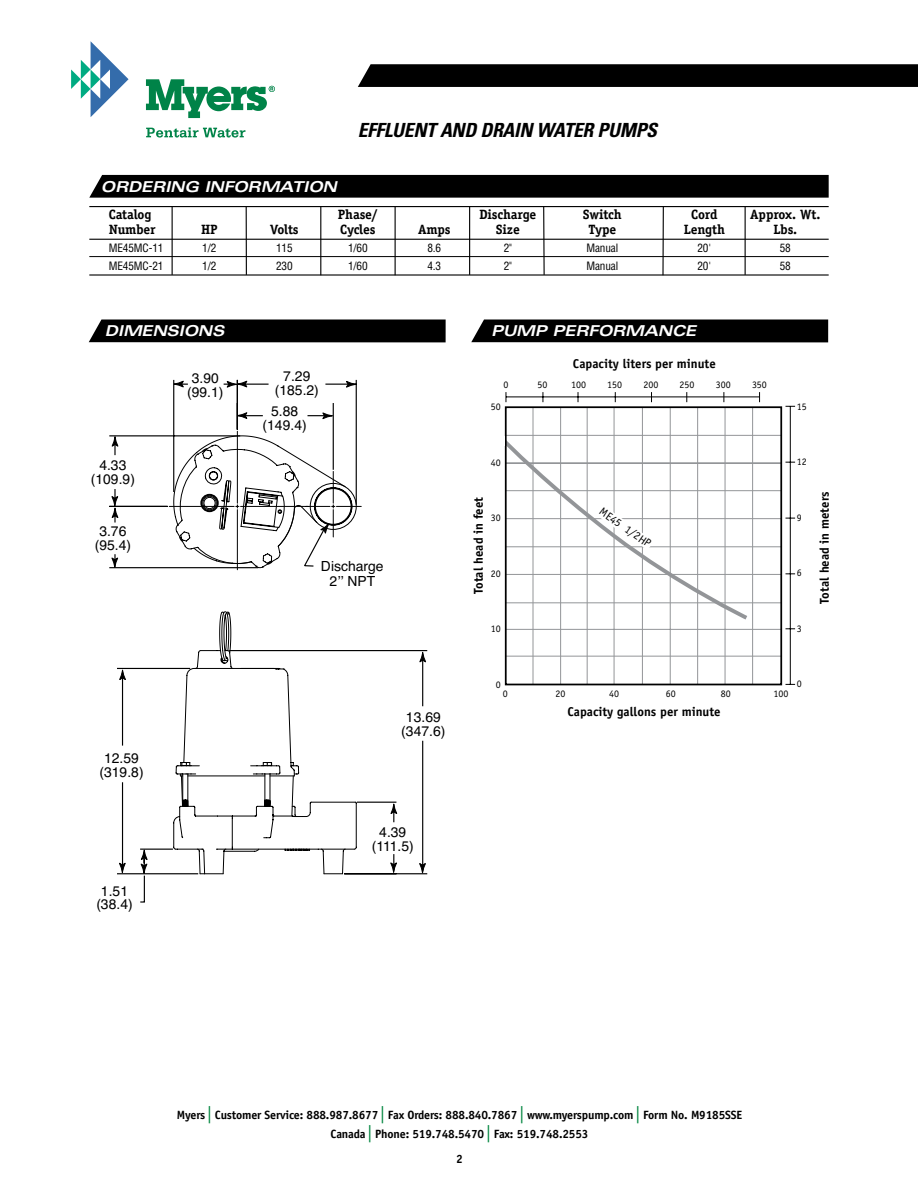
<style>
.page{position:relative;width:918px;height:1188px;background:#fff}
.page>*{position:absolute;margin:0;border:0;box-sizing:border-box;transform-origin:0 0}
.t1{font:italic 700 condensed 19.5px "Univers";letter-spacing:-.015em;color:#000}
.t2{font:italic 700 expanded 15px "Univers";letter-spacing:-.02em;color:#fff}
.t3{font:13.95px/14px "Helvetica";color:#000;text-align:center}
.t4{font:700 13.5px "Officina Serif";letter-spacing:-.01em;color:#000}
.t5{font:700 12.75px "Officina Sans";color:#000}
.t6{font:700 12px/19.5px "Officina Sans";letter-spacing:-.015em;color:#000;text-align:center}
.t7{font:11.4px "Officina Sans";color:#000}
.t8{font:condensed 11.25px "Helvetica";letter-spacing:-.01em;color:#000}
.t9{font:9.9px "Officina Sans";color:#000}
.s1{font-size:17.25px;color:#00853f}
</style>
<div class="page">
<svg style="left:146px;top:127px;width:99px;height:11px"></svg>
<svg style="left:71px;top:41px;width:58px;height:76px"></svg>
<svg style="left:146px;top:79px;width:129px;height:39px"></svg>
<svg style="left:358px;top:64px;width:560px;height:23px;background:#060606"></svg>
<div style="left:89px;top:175px;width:740px;height:23px;background:#000"></div>
<hr style="left:89px;top:206px;width:740px;height:1px;background:#000">
<hr style="left:89px;top:239px;width:740px;height:1px;background:#000">
<hr style="left:89px;top:256px;width:740px;height:1px;background:#000">
<hr style="left:89px;top:274px;width:740px;height:2px;background:#000">
<hr style="left:172px;top:206px;width:1px;height:69px;background:#000">
<hr style="left:246px;top:206px;width:1px;height:69px;background:#000">
<hr style="left:320px;top:206px;width:1px;height:69px;background:#000">
<hr style="left:395px;top:206px;width:1px;height:69px;background:#000">
<hr style="left:469px;top:206px;width:1px;height:69px;background:#000">
<hr style="left:543px;top:206px;width:2px;height:69px;background:#000">
<hr style="left:662px;top:206px;width:2px;height:69px;background:#000">
<hr style="left:745px;top:207px;width:1px;height:68px;background:#000">
<hr style="left:506px;top:397px;width:254px;height:1px;background:#000">
<hr style="left:790px;top:407px;width:1px;height:277px;background:#000">
<hr style="left:506px;top:603px;width:276px;height:1px;background:#939598">
<hr style="left:506px;top:656px;width:276px;height:1px;background:#939598">
<hr style="left:670px;top:408px;width:1px;height:276px;background:#939598">
<hr style="left:725px;top:408px;width:1px;height:276px;background:#939598">
<hr style="left:614px;top:408px;width:1px;height:276px;background:#939598">
<hr style="left:506px;top:629px;width:275px;height:1px;background:#939598">
<hr style="left:506px;top:547px;width:276px;height:1px;background:#939598">
<hr style="left:506px;top:574px;width:275px;height:1px;background:#939598">
<hr style="left:506px;top:490px;width:276px;height:1px;background:#939598">
<hr style="left:506px;top:435px;width:276px;height:1px;background:#939598">
<hr style="left:506px;top:518px;width:275px;height:1px;background:#939598">
<hr style="left:506px;top:463px;width:275px;height:1px;background:#939598">
<hr style="left:533px;top:407px;width:1px;height:277px;background:#939598">
<hr style="left:587px;top:407px;width:1px;height:277px;background:#939598">
<hr style="left:642px;top:407px;width:1px;height:277px;background:#939598">
<hr style="left:697px;top:407px;width:1px;height:277px;background:#939598">
<hr style="left:752px;top:407px;width:1px;height:277px;background:#939598">
<hr style="left:560px;top:408px;width:1px;height:276px;background:#939598">
<svg style="left:504px;top:437px;width:246px;height:185px"></svg>
<div style="left:505px;top:406px;width:277px;height:279px;border:2px solid #000"></div>
<div style="left:499px;top:437px;width:6px;height:9px;background:#fff"></div>
<svg style="left:109px;top:379px;width:248px;height:190px"></svg>
<svg style="left:168px;top:431px;width:194px;height:237px"></svg>
<svg style="left:173px;top:611px;width:184px;height:264px"></svg>
<hr style="left:357px;top:802px;width:39px;height:1px;background:#000">
<hr style="left:344px;top:873px;width:83px;height:1px;background:#000">
<hr style="left:229px;top:650px;width:198px;height:1px;background:#000">
<hr style="left:117px;top:668px;width:73px;height:1px;background:#000">
<hr style="left:117px;top:873px;width:81px;height:1px;background:#000">
<hr style="left:140px;top:849px;width:33px;height:1px;background:#000">
<hr style="left:122px;top:675px;width:1px;height:71px;background:#000">
<hr style="left:122px;top:782px;width:1px;height:86px;background:#000">
<svg style="left:119px;top:667px;width:7px;height:14px"></svg>
<svg style="left:119px;top:862px;width:7px;height:13px"></svg>
<svg style="left:140px;top:848px;width:8px;height:55px"></svg>
<svg style="left:170px;top:380px;width:14px;height:8px"></svg>
<svg style="left:345px;top:381px;width:12px;height:7px"></svg>
<svg style="left:226px;top:380px;width:22px;height:8px"></svg>
<svg style="left:308px;top:412px;width:28px;height:8px"></svg>
<svg style="left:234px;top:412px;width:29px;height:7px"></svg>
<svg style="left:173px;top:435px;width:184px;height:133px"></svg>
<svg style="left:390px;top:801px;width:7px;height:21px"></svg>
<svg style="left:390px;top:854px;width:7px;height:21px"></svg>
<hr style="left:422px;top:657px;width:1px;height:49px;background:#000">
<hr style="left:422px;top:741px;width:1px;height:127px;background:#000">
<svg style="left:419px;top:651px;width:7px;height:12px"></svg>
<svg style="left:419px;top:862px;width:7px;height:13px"></svg>
<svg style="left:111px;top:433px;width:8px;height:22px"></svg>
<svg style="left:111px;top:489px;width:8px;height:34px"></svg>
<svg style="left:111px;top:554px;width:7px;height:15px"></svg>
<div style="left:89px;top:320px;width:357px;height:22px;background:#000"></div>
<div style="left:471px;top:320px;width:357px;height:22px;background:#000"></div>
<p class="t2" style="left:101px;top:178px;width:237px">ORDERING INFORMATION</p>
<h1 class="t1" style="left:358px;top:118px;width:301px">EFFLUENT AND DRAIN WATER PUMPS</h1>
<p class="t4" style="left:109px;top:206px;width:44px">Catalog</p>
<p class="t4" style="left:338px;top:206px;width:42px">Phase/</p>
<p class="t4" style="left:479px;top:206px;width:58px">Discharge</p>
<p class="t4" style="left:583px;top:206px;width:41px">Switch</p>
<p class="t4" style="left:691px;top:206px;width:28px">Cord</p>
<p class="t4" style="left:750px;top:206px;width:72px">Approx. Wt.</p>
<p class="t4" style="left:109px;top:221px;width:48px">Number</p>
<p class="t4" style="left:201px;top:221px;width:18px">HP</p>
<p class="t4" style="left:270px;top:221px;width:30px">Volts</p>
<p class="t4" style="left:340px;top:221px;width:37px">Cycles</p>
<p class="t4" style="left:418px;top:221px;width:34px">Amps</p>
<p class="t4" style="left:496px;top:221px;width:25px">Size</p>
<p class="t4" style="left:589px;top:221px;width:29px">Type</p>
<p class="t4" style="left:684px;top:221px;width:43px">Length</p>
<p class="t4" style="left:774px;top:221px;width:25px">Lbs.</p>
<p class="t8" style="left:109px;top:241px;width:56px">ME45MC-11</p>
<p class="t8" style="left:202px;top:241px;width:16px">1/2</p>
<p class="t8" style="left:276px;top:241px;width:18px">115</p>
<p class="t8" style="left:348px;top:241px;width:21px">1/60</p>
<p class="t8" style="left:427px;top:241px;width:15px">8.6</p>
<p class="t8" style="left:504px;top:241px;width:10px">2"</p>
<p class="t8" style="left:586px;top:241px;width:33px">Manual</p>
<p class="t8" style="left:697px;top:241px;width:15px">20'</p>
<p class="t8" style="left:780px;top:241px;width:13px">58</p>
<p class="t8" style="left:109px;top:259px;width:56px">ME45MC-21</p>
<p class="t8" style="left:202px;top:259px;width:16px">1/2</p>
<p class="t8" style="left:276px;top:259px;width:18px">230</p>
<p class="t8" style="left:348px;top:259px;width:21px">1/60</p>
<p class="t8" style="left:427px;top:259px;width:15px">4.3</p>
<p class="t8" style="left:504px;top:259px;width:10px">2"</p>
<p class="t8" style="left:586px;top:259px;width:33px">Manual</p>
<p class="t8" style="left:697px;top:259px;width:15px">20'</p>
<p class="t8" style="left:780px;top:259px;width:13px">58</p>
<p class="t2" style="left:105px;top:322px;width:121px">DIMENSIONS</p>
<p class="t2" style="left:491px;top:322px;width:206px">PUMP PERFORMANCE</p>
<p class="t3" style="left:91px;top:458px;width:46px">4.33 (109.9)</p>
<p class="t3" style="left:95px;top:523px;width:38px">3.76 (95.4)</p>
<p class="t3" style="left:187px;top:371px;width:38px">3.90 (99.1)</p>
<p class="t3" style="left:275px;top:369px;width:46px">7.29 (185.2)</p>
<p class="t3" style="left:263px;top:404px;width:46px">5.88 (149.4)</p>
<p class="t3" style="left:321px;top:558px;width:64px;line-height:15.5px">Discharge<br>2’’ NPT</p>
<p class="t5" style="left:573px;top:356px;width:144px">Capacity liters per minute</p>
<p class="t9" style="left:504px;top:379px;width:6px">0</p>
<p class="t9" style="left:537px;top:379px;width:11px">50</p>
<p class="t9" style="left:571px;top:379px;width:16px">100</p>
<p class="t9" style="left:607px;top:379px;width:16px">150</p>
<p class="t9" style="left:643px;top:379px;width:16px">200</p>
<p class="t9" style="left:680px;top:379px;width:16px">250</p>
<p class="t9" style="left:716px;top:379px;width:16px">300</p>
<p class="t9" style="left:752px;top:379px;width:16px">350</p>
<p class="t9" style="left:491px;top:401px;width:11px">50</p>
<p class="t9" style="left:491px;top:457px;width:11px">40</p>
<p class="t5" style="left:471px;top:594px;width:98px;rotate:-90deg">Total head in feet</p>
<p class="t9" style="left:491px;top:512px;width:11px">30</p>
<p class="t9" style="left:491px;top:568px;width:11px">20</p>
<p class="t9" style="left:491px;top:623px;width:11px">10</p>
<p class="t7" style="left:605px;top:505px;width:62px;rotate:35deg">ME45 1/2HP</p>
<p class="t9" style="left:797px;top:401px;width:11px">15</p>
<p class="t9" style="left:797px;top:456px;width:11px">12</p>
<p class="t9" style="left:797px;top:512px;width:6px">9</p>
<p class="t9" style="left:797px;top:567px;width:6px">6</p>
<p class="t9" style="left:797px;top:623px;width:6px">3</p>
<p class="t5" style="left:816px;top:604px;width:113px;rotate:-90deg">Total head in meters</p>
<p class="t3" style="left:99px;top:751px;width:46px">12.59 (319.8)</p>
<p class="t3" style="left:96px;top:883px;width:38px">1.51 (38.4)</p>
<p class="t3" style="left:401px;top:710px;width:46px">13.69 (347.6)</p>
<p class="t3" style="left:372px;top:825px;width:44px">4.39 (111.5)</p>
<p class="t9" style="left:496px;top:679px;width:6px">0</p>
<p class="t9" style="left:503px;top:688px;width:6px">0</p>
<p class="t9" style="left:555px;top:688px;width:11px">20</p>
<p class="t9" style="left:609px;top:688px;width:11px">40</p>
<p class="t9" style="left:666px;top:688px;width:11px">60</p>
<p class="t9" style="left:721px;top:688px;width:11px">80</p>
<p class="t9" style="left:773px;top:688px;width:16px">100</p>
<p class="t5" style="left:567px;top:703px;width:155px">Capacity gallons per minute</p>
<p class="t9" style="left:797px;top:678px;width:6px">0</p>
<p class="t6" style="left:177px;top:1105px;width:567px">Myers <span class="s1">|</span> Customer Service: 888.987.8677 <span class="s1">|</span> Fax Orders: 888.840.7867 <span class="s1">|</span> www.myerspump.com <span class="s1">|</span> Form No. M9185SSE<br>Canada <span class="s1">|</span> Phone: 519.748.5470 <span class="s1">|</span> Fax: 519.748.2553</p>
<p class="t6" style="left:456px;top:1149px;width:8px">2</p>
</div>
